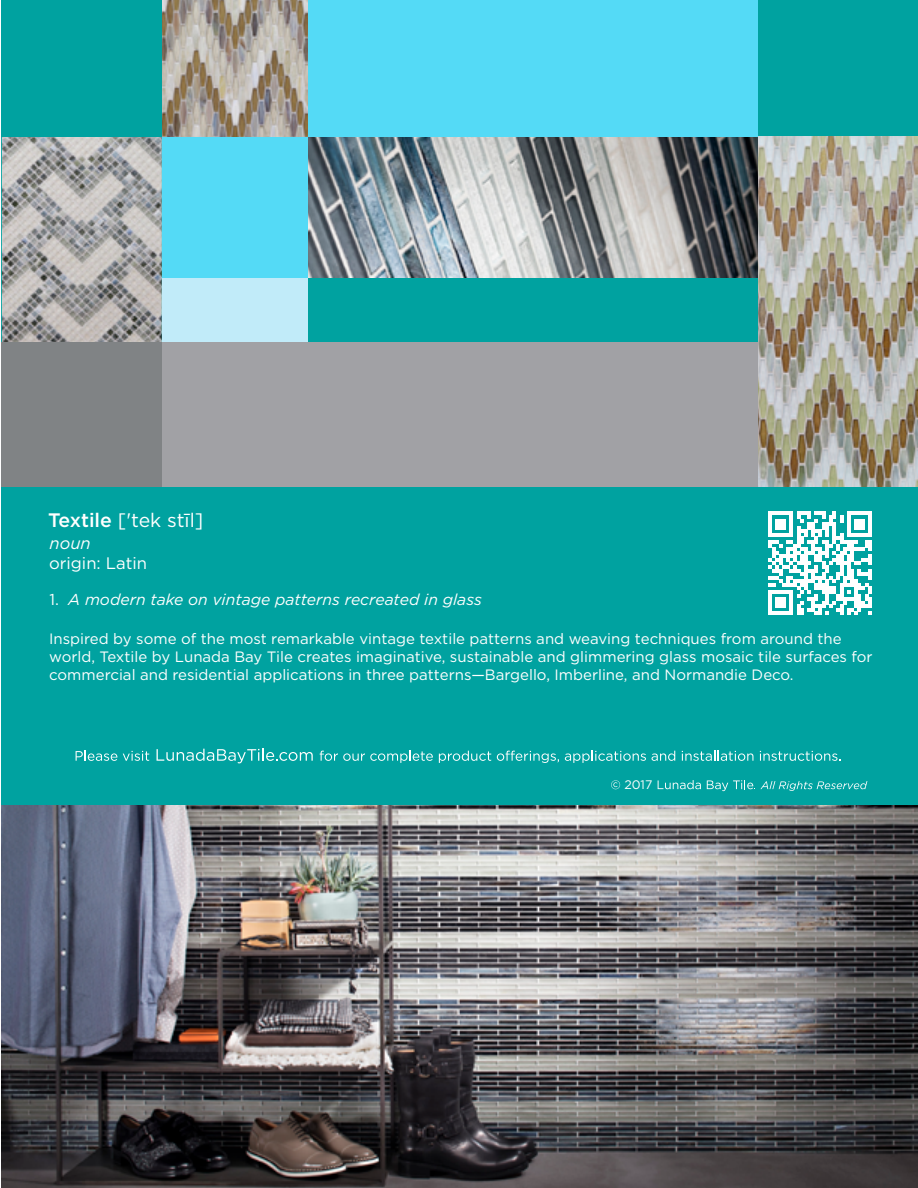
<style>
.page{position:relative;width:918px;height:1188px;background:#fff}
.page>*{position:absolute;margin:0;border:0;box-sizing:border-box;transform-origin:0 0}
.t1{font:19.5px "Gotham";letter-spacing:-.005em;color:#fff}
.t2{font:16.65px "Gotham";color:#fff}
.t3{font:italic 16.65px "Gotham";color:#fff}
.t4{font:italic 15.75px "Gotham";color:#fff}
.t5{font:15px/18px "Gotham";color:#fff}
.t6{font:12.3px "Gotham";color:#fff}
.s1{font-weight:500}
.s2{font-style:normal}
</style>
<div class="page">
<div style="left:2px;top:0;width:916px;height:813px;background:#00a2a0"></div>
<img style="left:308px;top:136px;width:451px;height:142px">
<div style="left:159px;top:277px;width:149px;height:67px;background:#c1ebf9"></div>
<div style="left:159px;top:134px;width:149px;height:144px;background:#54daf6"></div>
<img style="left:2px;top:136px;width:160px;height:206px">
<div style="left:292px;top:0;width:479px;height:136px;background:#54daf6"></div>
<img style="left:162px;top:0;width:146px;height:136px">
<div style="left:759px;top:0;width:159px;height:136px;background:#00a2a0"></div>
<div style="left:2px;top:342px;width:160px;height:145px;background:#808385"></div>
<div style="left:162px;top:342px;width:597px;height:145px;background:#a1a1a5"></div>
<img style="left:759px;top:136px;width:159px;height:351px">
<svg style="left:76px;top:751px;width:41px;height:10px"></svg>
<svg style="left:123px;top:751px;width:26px;height:10px"></svg>
<svg style="left:157px;top:749px;width:156px;height:14px"></svg>
<svg style="left:320px;top:751px;width:113px;height:12px"></svg>
<svg style="left:439px;top:751px;width:52px;height:12px"></svg>
<svg style="left:497px;top:751px;width:62px;height:12px"></svg>
<svg style="left:565px;top:751px;width:81px;height:12px"></svg>
<svg style="left:652px;top:751px;width:23px;height:10px"></svg>
<svg style="left:682px;top:751px;width:71px;height:10px"></svg>
<svg style="left:760px;top:751px;width:81px;height:10px"></svg>
<svg style="left:611px;top:780px;width:9px;height:9px"></svg>
<svg style="left:658px;top:780px;width:43px;height:9px"></svg>
<svg style="left:707px;top:780px;width:160px;height:11px"></svg>
<img style="left:2px;top:805px;width:916px;height:383px">
<svg style="left:768px;top:512px;width:104px;height:103px"></svg>
<h1 class="t1" style="left:48px;top:508px;width:157px"><span class="s1">Textile</span> ['tek stīl]</h1>
<p class="t3" style="left:50px;top:532px;width:43px">noun</p>
<p class="t2" style="left:49px;top:553px;width:100px">origin: Latin</p>
<p class="t4" style="left:49px;top:589px;width:434px"><span class="s2">1.</span> A modern take on vintage patterns recreated in glass</p>
<p class="t5" style="left:49px;top:629px;width:825px">Inspired by some of the most remarkable vintage textile patterns and weaving techniques from around the world, Textile by Lunada Bay Tile creates imaginative, sustainable and glimmering glass mosaic tile surfaces for commercial and residential applications in three patterns—Bargello, Imberline, and Normandie Deco.</p>
<p class="t6" style="left:624px;top:777px;width:29px">2017</p>
</div>
